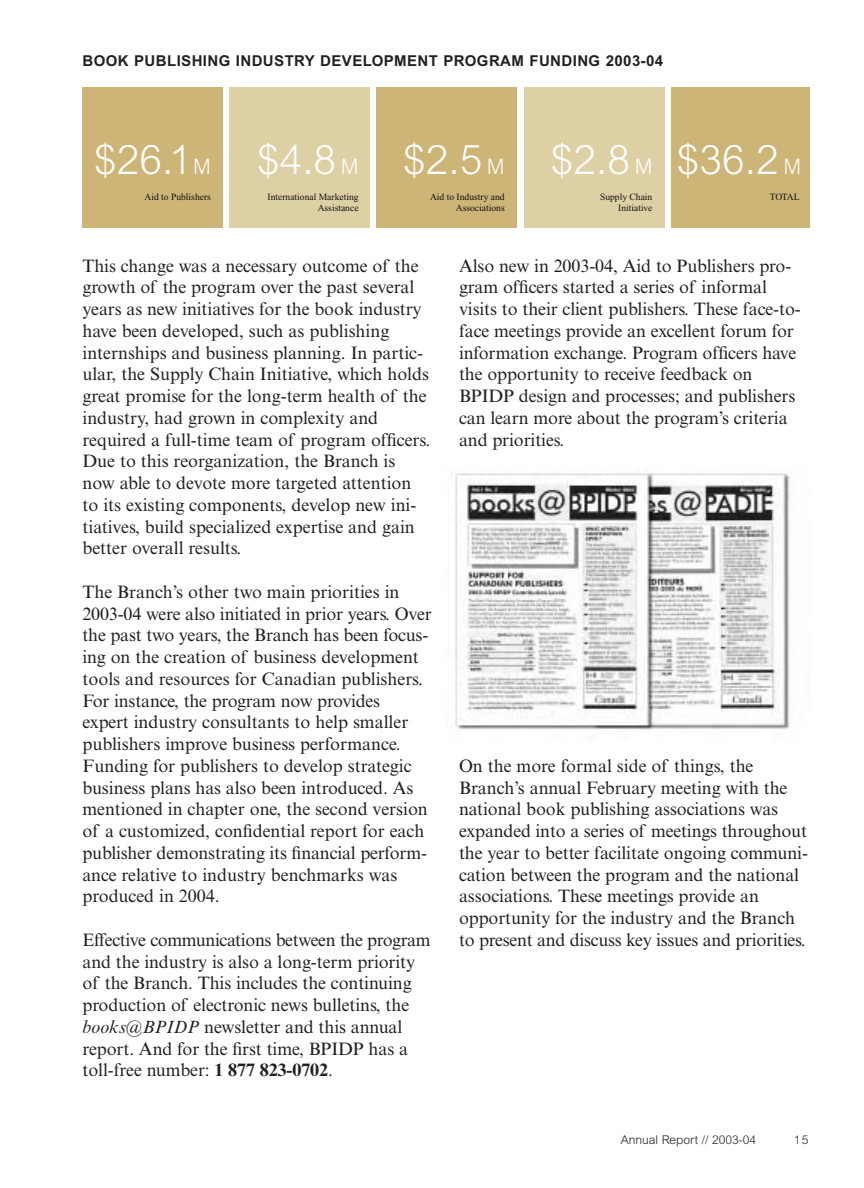
<style>
.page{position:relative;width:864px;height:1188px;background:#fff}
.page>*{position:absolute;margin:0;border:0;box-sizing:border-box;transform-origin:0 0}
.t1{font:300 40.65px "Arial";color:#fdfdfd}
.t2{font:18px/21.8px "Times New Roman SF";letter-spacing:-.005em;color:#231f20}
.t3{font:700 15px "Arial";letter-spacing:.03em;color:#231f20}
.t4{font:300 12px "Arial";color:#231f20}
.t5{font:9.6px/11.4px "Times New Roman";color:#121112;text-align:right}
.s1{font-size:21.3px}
.s2{font-style:italic}
.s3{font-weight:700}
</style>
<div class="page">
<img style="left:455px;top:473px;width:335px;height:258px">
<div style="left:82px;top:88px;width:141px;height:140px;background:#ccb576"></div>
<div style="left:230px;top:88px;width:140px;height:140px;background:#ded0a5"></div>
<div style="left:671px;top:88px;width:139px;height:140px;background:#ccb576"></div>
<div style="left:377px;top:88px;width:140px;height:140px;background:#ccb576"></div>
<div style="left:524px;top:88px;width:140px;height:140px;background:#ded0a5"></div>
<p class="t3" style="left:82px;top:56px;width:582px">BOOK PUBLISHING INDUSTRY DEVELOPMENT PROGRAM FUNDING 2003-04</p>
<h1 class="t1" style="left:94px;top:145px;width:118px">$26.1<span class="s1">M</span></h1>
<p class="t5" style="left:145px;top:192px;width:68px">Aid to Publishers</p>
<h1 class="t1" style="left:257px;top:145px;width:103px">$4.8 <span class="s1">M</span></h1>
<p class="t5" style="left:268px;top:192px;width:93px">International Marketing<br>Assistance</p>
<h1 class="t1" style="left:403px;top:145px;width:103px">$2.5 <span class="s1">M</span></h1>
<p class="t5" style="left:430px;top:192px;width:76px">Aid to Industry and<br>Associations</p>
<h1 class="t1" style="left:551px;top:145px;width:103px">$2.8 <span class="s1">M</span></h1>
<p class="t5" style="left:600px;top:192px;width:54px">Supply Chain<br>Initiative</p>
<h1 class="t1" style="left:677px;top:145px;width:126px">$36.2 <span class="s1">M</span></h1>
<p class="t5" style="left:770px;top:192px;width:31px">TOTAL</p>
<p class="t2" style="left:82px;top:256px;width:349px">This change was a necessary outcome of the growth of the program over the past several years as new initiatives for the book industry have been developed, such as publishing internships and business planning. In partic&shy;ular, the Supply Chain Initiative, which holds great promise for the long-term health of the industry, had grown in complexity and required a full-time team of program officers.<br>Due to this reorganization, the Branch is now able to devote more targeted attention to its existing components, develop new ini&shy;tiatives, build specialized expertise and gain better overall results.</p>
<p class="t2" style="left:82px;top:582px;width:351px">The Branch’s other two main priorities in 2003-04 were also initiated in prior years. Over the past two years, the Branch has been focus&shy;ing on the creation of business development tools and resources for Canadian publishers.<br>For instance, the program now provides<br>expert industry consultants to help smaller publishers improve business performance.<br>Funding for publishers to develop strategic business plans has also been introduced. As mentioned in chapter one, the second version of a customized, confidential report for each publisher demonstrating its financial perform&shy;ance relative to industry benchmarks was produced in 2004.</p>
<p class="t2" style="left:82px;top:930px;width:350px">Effective communications between the program and the industry is also a long-term priority of the Branch. This includes the continuing production of electronic news bulletins, the <span class="s2">books@BPIDP</span> newsletter and this annual report. And for the first time, BPIDP has a toll-free number: <span class="s3">1 877 823-0702</span>.</p>
<p class="t2" style="left:459px;top:256px;width:343px">Also new in 2003-04, Aid to Publishers pro&shy;gram officers started a series of informal visits to their client publishers. These face-to&shy;face meetings provide an excellent forum for information exchange. Program officers have the opportunity to receive feedback on BPIDP design and processes; and publishers can learn more about the program’s criteria and priorities.</p>
<p class="t2" style="left:459px;top:756px;width:351px">On the more formal side of things, the Branch’s annual February meeting with the national book publishing associations was expanded into a series of meetings throughout the year to better facilitate ongoing communi&shy;cation between the program and the national associations. These meetings provide an opportunity for the industry and the Branch to present and discuss key issues and priorities.</p>
<p class="t4" style="left:621px;top:1133px;width:137px">Annual Report // 2003-04</p>
<p class="t4" style="left:794px;top:1133px;width:16px">15</p>
</div>
